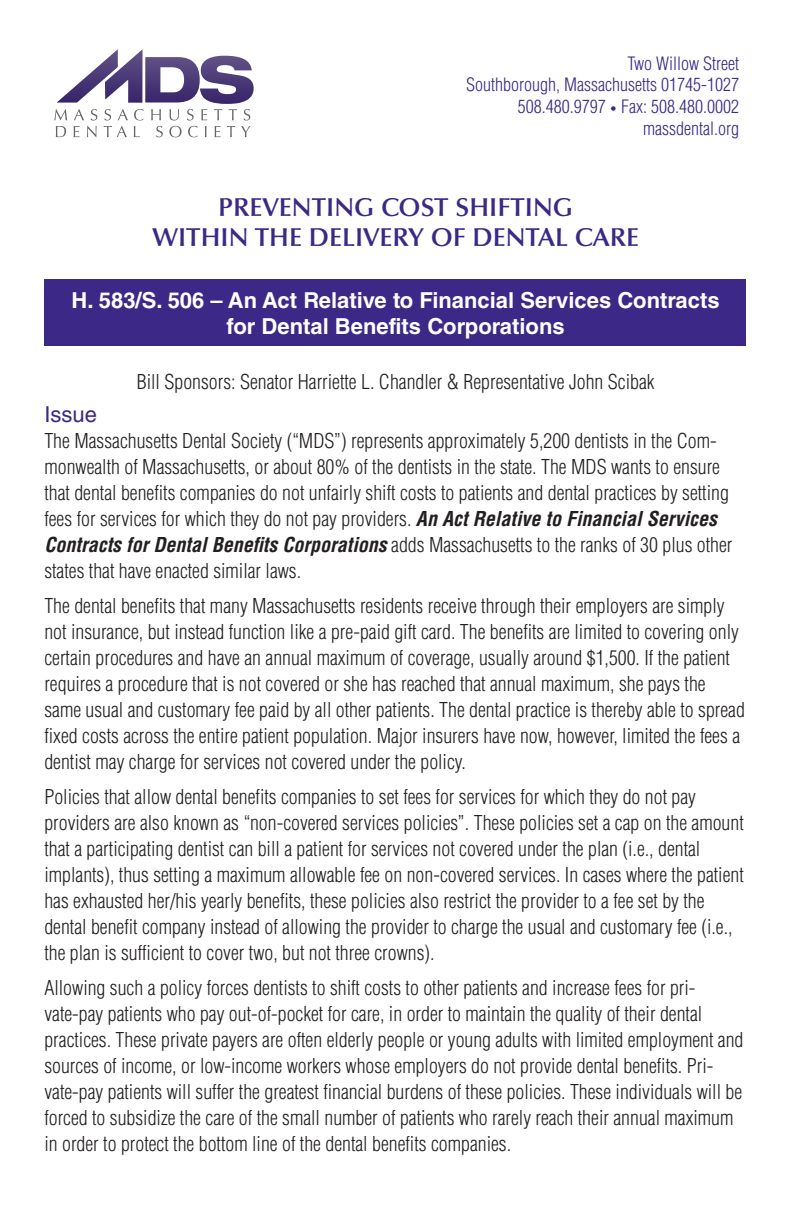
<style>
.page{position:relative;width:791px;height:1224px;background:#fff}
.page>*{position:absolute;margin:0;border:0;box-sizing:border-box;transform-origin:0 0}
.t1{font:600 26px/30px "Optima LT Std";color:#3c2886;text-align:center}
.t2{font:700 22px/26px "Helvetica LT Std";color:#fff;text-align:center}
.t3{font:22px "Helvetica LT Std";color:#3c2886}
.t4{font:300 condensed 20px/26px "Helvetica LT Std";color:#231f20}
.t5{font:300 condensed 18px/21.6px "Helvetica LT Std";color:#3c2886;text-align:right}
.s1{font-size:12px}
.s2{font-weight:700;font-style:italic}
</style>
<div class="page">
<div style="left:44px;top:279px;width:701px;height:67px;background:#3c2886"></div>
<img style="left:145px;top:56px;width:108px;height:48px">
<img style="left:118px;top:50px;width:24px;height:53px">
<img style="left:57px;top:49px;width:61px;height:54px">
<svg style="left:54px;top:109px;width:13px;height:11px"></svg>
<svg style="left:74px;top:109px;width:10px;height:11px"></svg>
<svg style="left:91px;top:109px;width:6px;height:11px"></svg>
<svg style="left:104px;top:109px;width:7px;height:11px"></svg>
<svg style="left:118px;top:109px;width:10px;height:11px"></svg>
<svg style="left:134px;top:109px;width:10px;height:11px"></svg>
<svg style="left:151px;top:109px;width:10px;height:11px"></svg>
<svg style="left:169px;top:109px;width:10px;height:11px"></svg>
<svg style="left:187px;top:109px;width:6px;height:11px"></svg>
<svg style="left:201px;top:109px;width:6px;height:11px"></svg>
<svg style="left:214px;top:109px;width:8px;height:11px"></svg>
<svg style="left:229px;top:109px;width:8px;height:11px"></svg>
<svg style="left:244px;top:109px;width:6px;height:11px"></svg>
<svg style="left:56px;top:126px;width:10px;height:11px"></svg>
<svg style="left:74px;top:126px;width:5px;height:11px"></svg>
<svg style="left:87px;top:126px;width:10px;height:11px"></svg>
<svg style="left:104px;top:126px;width:23px;height:11px"></svg>
<svg style="left:134px;top:126px;width:6px;height:11px"></svg>
<svg style="left:156px;top:126px;width:7px;height:11px"></svg>
<svg style="left:169px;top:126px;width:12px;height:11px"></svg>
<svg style="left:188px;top:126px;width:10px;height:11px"></svg>
<svg style="left:215px;top:126px;width:5px;height:11px"></svg>
<svg style="left:227px;top:126px;width:8px;height:11px"></svg>
<svg style="left:241px;top:126px;width:9px;height:11px"></svg>
<p class="t5" style="left:466px;top:52px;width:274px">Two Willow Street<br>Southborough, Massachusetts 01745-1027<br>508.480.9797 <span class="s1">•</span> Fax: 508.480.0002 massdental.org</p>
<h1 class="t1" style="left:152px;top:192px;width:488px">PREVENTING COST SHIFTING<br>WITHIN THE DELIVERY OF DENTAL CARE</h1>
<p class="t2" style="left:72px;top:287px;width:649px">H. 583/S. 506 – An Act Relative to Financial Services Contracts for Dental Benefits Corporations</p>
<p class="t4" style="left:137px;top:368px;width:519px">Bill Sponsors: Senator Harriette L. Chandler &amp; Representative John Scibak</p>
<p class="t3" style="left:44px;top:401px;width:54px">Issue</p>
<p class="t4" style="left:44px;top:428px;width:689px">The Massachusetts Dental Society (“MDS”) represents approximately 5,200 dentists in the Com&shy;monwealth of Massachusetts, or about 80% of the dentists in the state. The MDS wants to ensure that dental benefits companies do not unfairly shift costs to patients and dental practices by setting fees for services for which they do not pay providers. <span class="s2">An Act Relative to Financial Services Contracts for Dental Benefits Corporations</span> adds Massachusetts to the ranks of 30 plus other states that have enacted similar laws.</p>
<p class="t4" style="left:44px;top:593px;width:702px">The dental benefits that many Massachusetts residents receive through their employers are simply not insurance, but instead function like a pre-paid gift card. The benefits are limited to covering only certain procedures and have an annual maximum of coverage, usually around $1,500. If the patient requires a procedure that is not covered or she has reached that annual maximum, she pays the same usual and customary fee paid by all other patients. The dental practice is thereby able to spread fixed costs across the entire patient population. Major insurers have now, however, limited the fees a dentist may charge for services not covered under the policy.</p>
<p class="t4" style="left:44px;top:784px;width:701px">Policies that allow dental benefits companies to set fees for services for which they do not pay providers are also known as “non-covered services policies”. These policies set a cap on the amount that a participating dentist can bill a patient for services not covered under the plan (i.e., dental implants), thus setting a maximum allowable fee on non-covered services. In cases where the patient has exhausted her/his yearly benefits, these policies also restrict the provider to a fee set by the dental benefit company instead of allowing the provider to charge the usual and customary fee (i.e., the plan is sufficient to cover two, but not three crowns).</p>
<p class="t4" style="left:44px;top:975px;width:700px">Allowing such a policy forces dentists to shift costs to other patients and increase fees for pri&shy;vate-pay patients who pay out-of-pocket for care, in order to maintain the quality of their dental practices. These private payers are often elderly people or young adults with limited employment and sources of income, or low-income workers whose employers do not provide dental benefits. Pri&shy;vate-pay patients will suffer the greatest financial burdens of these policies. These individuals will be forced to subsidize the care of the small number of patients who rarely reach their annual maximum in order to protect the bottom line of the dental benefits companies.</p>
</div>
